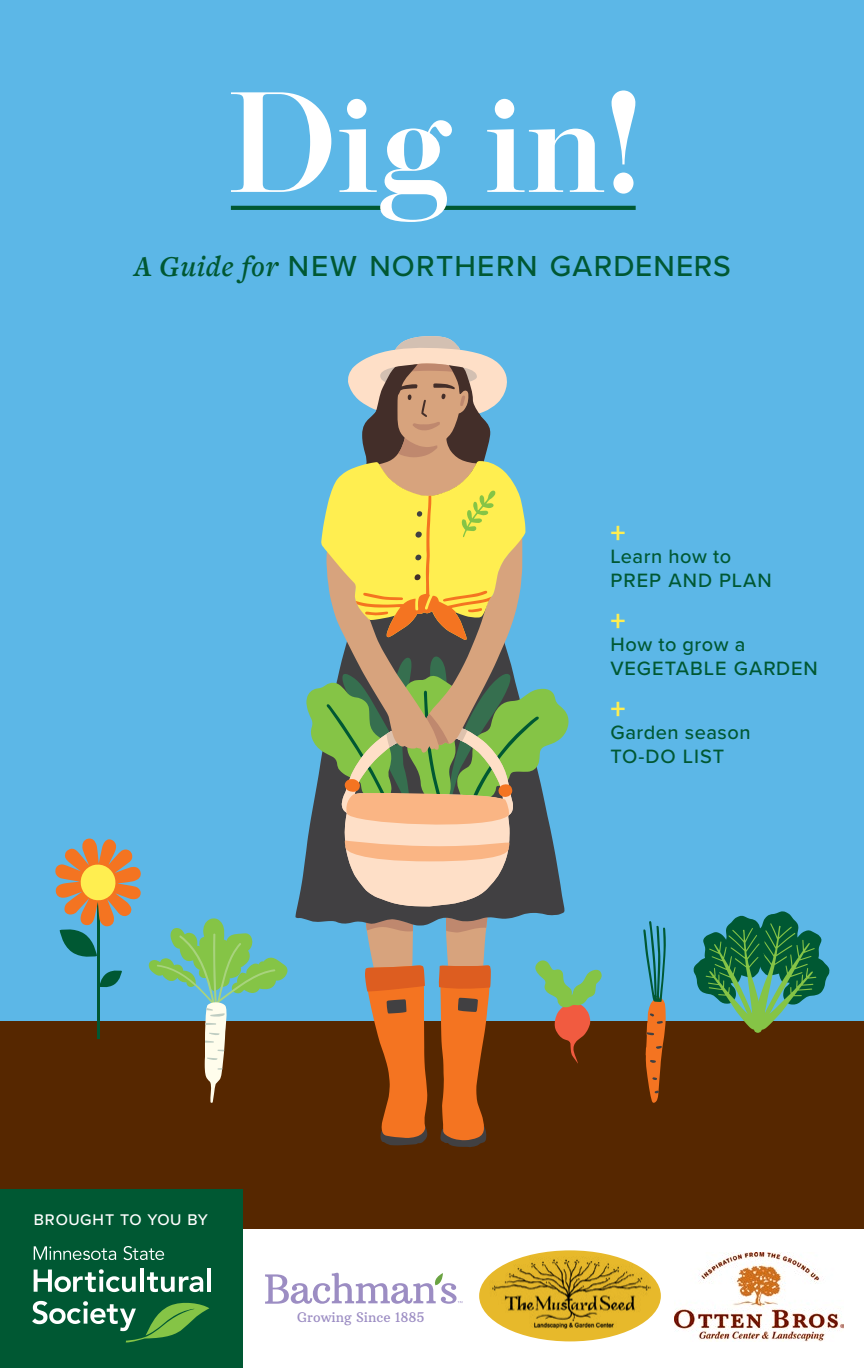
<style>
.page{position:relative;width:864px;height:1368px;background:#fff}
.page>*{position:absolute;margin:0;border:0;box-sizing:border-box;transform-origin:0 0}
.t1{font:600 144.4px "Escrow Banner";color:#fff}
.t2{font:500 30px "Proxima Nova";letter-spacing:.04em;color:#005833}
.t3{font:700 30px "Proxima Nova";color:#ffee50}
.t4{font:500 20px/24px "Proxima Nova";letter-spacing:.025em;color:#005833}
.t5{font:500 16px "Proxima Nova";letter-spacing:.03em;color:#fff}
.t6{font:13.2px "Arbutus Slab";color:#9c8dc3}
.s1{font-family:"Freight Text Pro";font-weight:600;font-style:italic}
</style>
<div class="page">
<div style="left:0;top:0;width:864px;height:1125px;background:#5cb7e7"></div>
<div style="left:0;top:1021px;width:864px;height:207px;background:#562700"></div>
<div style="left:0;top:1190px;width:243px;height:178px;background:#005833"></div>
<svg style="left:34px;top:1246px;width:82px;height:14px"></svg>
<svg style="left:123px;top:1246px;width:41px;height:14px"></svg>
<svg style="left:34px;top:1269px;width:102px;height:23px"></svg>
<hr style="left:140px;top:1268px;width:4px;height:24px;background:#fff">
<svg style="left:147px;top:1272px;width:56px;height:20px"></svg>
<hr style="left:207px;top:1268px;width:3px;height:24px;background:#fff">
<svg style="left:32px;top:1300px;width:177px;height:43px"></svg>
<img style="left:674px;top:1252px;width:169px;height:90px">
<svg style="left:265px;top:1273px;width:198px;height:31px"></svg>
<div style="left:479px;top:1250px;width:182px;height:91px;background:#e7b92b;border-radius:50%"></div>
<img style="left:489px;top:1250px;width:162px;height:92px">
<svg style="left:693px;top:911px;width:137px;height:122px"></svg>
<svg style="left:535px;top:960px;width:67px;height:103px"></svg>
<svg style="left:643px;top:921px;width:23px;height:182px"></svg>
<hr style="left:231px;top:206px;width:155px;height:4px;background:#005833">
<hr style="left:439px;top:206px;width:197px;height:4px;background:#005833">
<hr style="left:97px;top:894px;width:2px;height:145px;background:#005833">
<svg style="left:99px;top:969px;width:23px;height:20px"></svg>
<svg style="left:55px;top:839px;width:86px;height:120px"></svg>
<svg style="left:365px;top:926px;width:62px;height:219px"></svg>
<svg style="left:439px;top:926px;width:52px;height:221px"></svg>
<svg style="left:295px;top:853px;width:270px;height:73px;fill:#414042"></svg>
<svg style="left:306px;top:336px;width:263px;height:570px"></svg>
<svg style="left:148px;top:918px;width:140px;height:185px"></svg>
<h1 class="t1" style="left:227px;top:59px;width:422px">Dig in!</h1>
<h2 class="t2" style="left:134px;top:243px;width:598px"><span class="s1">A Guide for</span> NEW NORTHERN GARDENERS</h2>
<p class="t5" style="left:34px;top:1208px;width:176px">BROUGHT TO YOU BY</p>
<p class="t6" style="left:297px;top:1309px;width:129px">Growing Since 1885</p>
<h2 class="t3" style="left:611px;top:519px;width:17px">+</h2>
<p class="t4" style="left:611px;top:543px;width:163px">Learn how to<br>PREP AND PLAN</p>
<h2 class="t3" style="left:611px;top:607px;width:17px">+</h2>
<p class="t4" style="left:611px;top:631px;width:209px">How to grow a<br>VEGETABLE GARDEN</p>
<h2 class="t3" style="left:611px;top:695px;width:17px">+</h2>
<p class="t4" style="left:611px;top:719px;width:141px">Garden season<br>TO-DO LIST</p>
</div>
